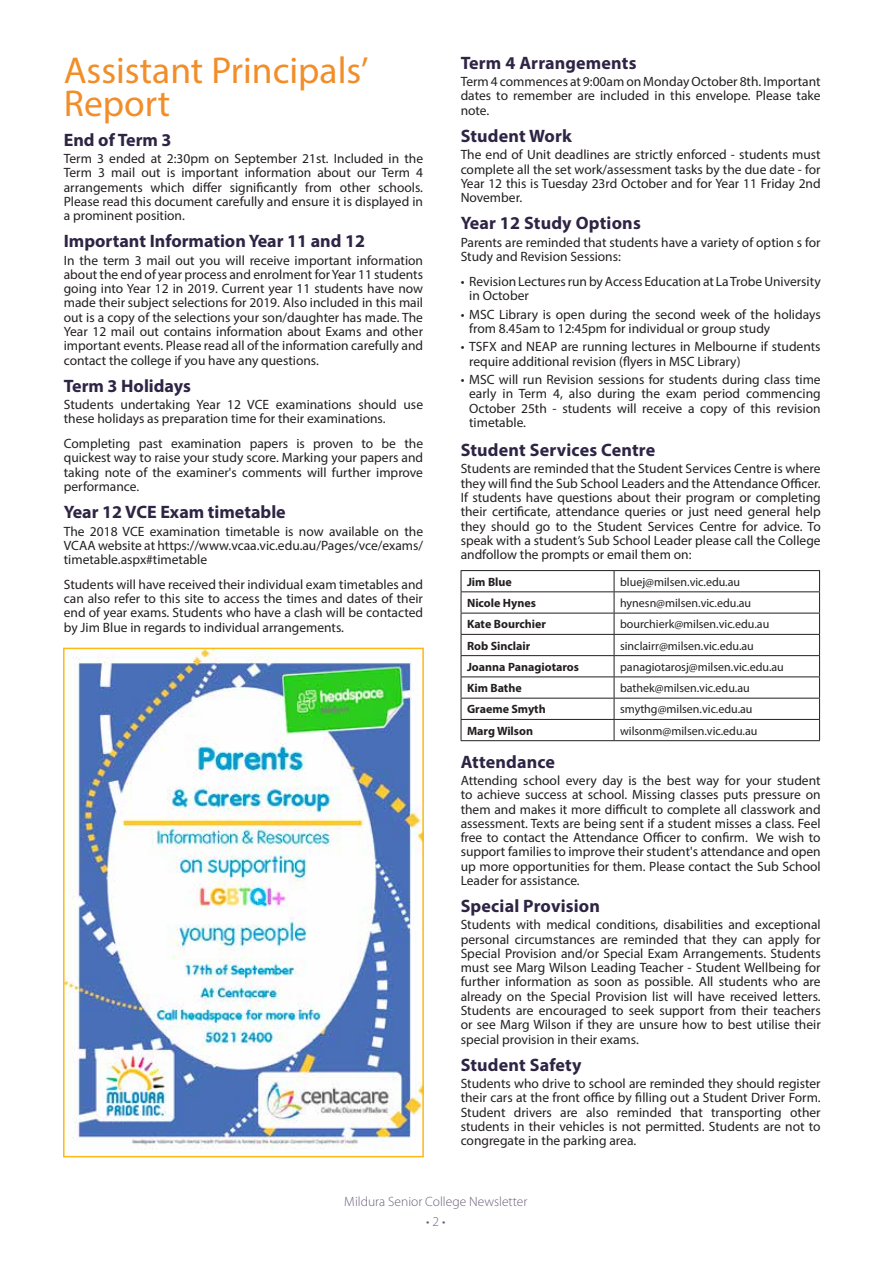
<style>
.page{position:relative;width:893px;height:1263px;background:#fff}
.page>*{position:absolute;margin:0;border:0;box-sizing:border-box;transform-origin:0 0}
.t1{font:37.5px/33px "Myriad Pro";color:#f18e2a}
.t2{font:700 18px "Myriad Pro";letter-spacing:.005em;color:#2e2444}
.t3{font:13.5px/14.2px "Myriad Pro";color:#231f20;text-align:justify}
.t4{font:300 13.5px "Myriad Pro";color:#6b6178}
.t5{font:12px "Myriad Pro";color:#231f20}
.t6{font:700 12px "Myriad Pro";color:#231f20}
</style>
<div class="page">
<img style="left:66px;top:651px;width:355px;height:498px">
<div style="left:63px;top:648px;width:361px;height:509px;border:2px solid #fdb913"></div>
<hr style="left:461px;top:570px;width:153px;height:1px;background:#231f20">
<hr style="left:614px;top:570px;width:206px;height:1px;background:#231f20">
<hr style="left:461px;top:591px;width:153px;height:1px;background:#231f20">
<hr style="left:614px;top:591px;width:206px;height:1px;background:#231f20">
<hr style="left:461px;top:613px;width:153px;height:1px;background:#231f20">
<hr style="left:614px;top:613px;width:206px;height:1px;background:#231f20">
<hr style="left:461px;top:634px;width:153px;height:1px;background:#231f20">
<hr style="left:614px;top:634px;width:206px;height:1px;background:#231f20">
<hr style="left:461px;top:655px;width:153px;height:1px;background:#231f20">
<hr style="left:614px;top:655px;width:206px;height:1px;background:#231f20">
<hr style="left:461px;top:676px;width:153px;height:1px;background:#231f20">
<hr style="left:614px;top:676px;width:206px;height:1px;background:#231f20">
<hr style="left:461px;top:698px;width:153px;height:1px;background:#231f20">
<hr style="left:614px;top:698px;width:206px;height:1px;background:#231f20">
<hr style="left:461px;top:719px;width:153px;height:1px;background:#231f20">
<svg style="left:461px;top:571px;width:1px;height:169px"></svg>
<hr style="left:614px;top:719px;width:206px;height:1px;background:#231f20">
<svg style="left:614px;top:571px;width:1px;height:169px"></svg>
<svg style="left:819px;top:571px;width:1px;height:169px"></svg>
<hr style="left:461px;top:740px;width:153px;height:1px;background:#231f20">
<hr style="left:614px;top:740px;width:206px;height:1px;background:#231f20">
<h1 class="t1" style="left:64px;top:54px;width:306px">Assistant Principals’<br>Report</h1>
<h2 class="t2" style="left:64px;top:128px;width:109px">End of Term 3</h2>
<p class="t3" style="left:64px;top:151px;width:361px">Term 3 ended at 2:30pm on September 21st. Included in the Term 3 mail out is important information about our Term 4 arrangements which differ significantly from other schools.<br>Please read this document carefully and ensure it is displayed in a prominent position.</p>
<h2 class="t2" style="left:64px;top:229px;width:303px">Important Information Year 11 and 12</h2>
<p class="t3" style="left:64px;top:253px;width:361px">In the term 3 mail out you will receive important information about the end of year process and enrolment for Year 11 students going into Year 12 in 2019. Current year 11 students have now made their subject selections for 2019. Also included in this mail out is a copy of the selections your son/daughter has made. The Year 12 mail out contains information about Exams and other important events. Please read all of the information carefully and contact the college if you have any questions.</p>
<h2 class="t2" style="left:64px;top:374px;width:129px">Term 3 Holidays</h2>
<p class="t3" style="left:64px;top:397px;width:361px">Students undertaking Year 12 VCE examinations should use these holidays as preparation time for their examinations.</p>
<p class="t3" style="left:64px;top:436px;width:361px">Completing past examination papers is proven to be the quickest way to raise your study score. Marking your papers and taking note of the examiner's comments will further improve performance.</p>
<h2 class="t2" style="left:64px;top:500px;width:224px">Year 12 VCE Exam timetable</h2>
<p class="t3" style="left:64px;top:524px;width:361px">The 2018 VCE examination timetable is now available on the VCAA website at https://www.vcaa.vic.edu.au/Pages/vce/exams/ timetable.aspx#timetable</p>
<p class="t3" style="left:64px;top:577px;width:361px">Students will have received their individual exam timetables and can also refer to this site to access the times and dates of their end of year exams. Students who have a clash will be contacted by Jim Blue in regards to individual arrangements.</p>
<h2 class="t2" style="left:461px;top:51px;width:177px">Term 4 Arrangements</h2>
<p class="t3" style="left:461px;top:74px;width:362px">Term 4 commences at 9:00am on Monday October 8th. Important dates to remember are included in this envelope. Please take note.</p>
<h2 class="t2" style="left:461px;top:124px;width:113px">Student Work</h2>
<p class="t3" style="left:461px;top:147px;width:362px">The end of Unit deadlines are strictly enforced - students must complete all the set work/assessment tasks by the due date - for Year 12 this is Tuesday 23rd October and for Year 11 Friday 2nd November.</p>
<h2 class="t2" style="left:461px;top:211px;width:182px">Year 12 Study Options</h2>
<p class="t3" style="left:461px;top:235px;width:361px">Parents are reminded that students have a variety of option s for<br>Study and Revision Sessions:</p>
<p class="t3" style="left:469px;top:274px;width:353px;text-indent:-9px">• Revision Lectures run by Access Education at La Trobe University in October</p>
<p class="t3" style="left:469px;top:307px;width:353px;text-indent:-9px">• MSC Library is open during the second week of the holidays from 8.45am to 12:45pm for individual or group study</p>
<p class="t3" style="left:469px;top:339px;width:353px;text-indent:-9px">• TSFX and NEAP are running lectures in Melbourne if students require additional revision (flyers in MSC Library)</p>
<p class="t3" style="left:469px;top:372px;width:353px;text-indent:-9px">• MSC will run Revision sessions for students during class time early in Term 4, also during the exam period commencing October 25th - students will receive a copy of this revision timetable.</p>
<h2 class="t2" style="left:461px;top:438px;width:196px">Student Services Centre</h2>
<p class="t3" style="left:461px;top:462px;width:362px">Students are reminded that the Student Services Centre is where they will find the Sub School Leaders and the Attendance Officer.<br>If students have questions about their program or completing their certificate, attendance queries or just need general help they should go to the Student Services Centre for advice. To speak with a student’s Sub School Leader please call the College andfollow the prompts or email them on:</p>
<p class="t6" style="left:467px;top:574px;width:46px">Jim Blue</p>
<p class="t5" style="left:620px;top:574px;width:122px">bluej@milsen.vic.edu.au</p>
<p class="t6" style="left:467px;top:595px;width:70px">Nicole Hynes</p>
<p class="t5" style="left:620px;top:595px;width:133px">hynesn@milsen.vic.edu.au</p>
<p class="t6" style="left:467px;top:616px;width:81px">Kate Bourchier</p>
<p class="t5" style="left:620px;top:617px;width:151px">bourchierk@milsen.vic.edu.au</p>
<p class="t6" style="left:467px;top:638px;width:65px">Rob Sinclair</p>
<p class="t5" style="left:620px;top:638px;width:135px">sinclairr@milsen.vic.edu.au</p>
<p class="t6" style="left:467px;top:659px;width:114px">Joanna Panagiotaros</p>
<p class="t5" style="left:620px;top:659px;width:165px">panagiotarosj@milsen.vic.edu.au</p>
<p class="t6" style="left:467px;top:680px;width:56px">Kim Bathe</p>
<p class="t5" style="left:620px;top:681px;width:131px">bathek@milsen.vic.edu.au</p>
<p class="t6" style="left:467px;top:701px;width:80px">Graeme Smyth</p>
<p class="t5" style="left:620px;top:702px;width:134px">smythg@milsen.vic.edu.au</p>
<p class="t6" style="left:467px;top:723px;width:68px">Marg Wilson</p>
<p class="t5" style="left:620px;top:723px;width:139px">wilsonm@milsen.vic.edu.au</p>
<h2 class="t2" style="left:461px;top:750px;width:96px">Attendance</h2>
<p class="t3" style="left:461px;top:773px;width:362px">Attending school every day is the best way for your student to achieve success at school. Missing classes puts pressure on them and makes it more difficult to complete all classwork and assessment. Texts are being sent if a student misses a class. Feel free to contact the Attendance Officer to confirm. We wish to support families to improve their student's attendance and open up more opportunities for them. Please contact the Sub School Leader for assistance.</p>
<h2 class="t2" style="left:461px;top:894px;width:141px">Special Provision</h2>
<p class="t3" style="left:461px;top:917px;width:362px">Students with medical conditions, disabilities and exceptional personal circumstances are reminded that they can apply for Special Provision and/or Special Exam Arrangements. Students must see Marg Wilson Leading Teacher - Student Wellbeing for further information as soon as possible. All students who are already on the Special Provision list will have received letters.<br>Students are encouraged to seek support from their teachers or see Marg Wilson if they are unsure how to best utilise their special provision in their exams.</p>
<h2 class="t2" style="left:461px;top:1053px;width:122px">Student Safety</h2>
<p class="t3" style="left:461px;top:1076px;width:362px">Students who drive to school are reminded they should register their cars at the front office by filling out a Student Driver Form.<br>Student drivers are also reminded that transporting other students in their vehicles is not permitted. Students are not to congregate in the parking area.</p>
<p class="t4" style="left:344px;top:1193px;width:185px">Mildura Senior College Newsletter</p>
<p class="t4" style="left:426px;top:1213px;width:21px">• 2 •</p>
</div>
